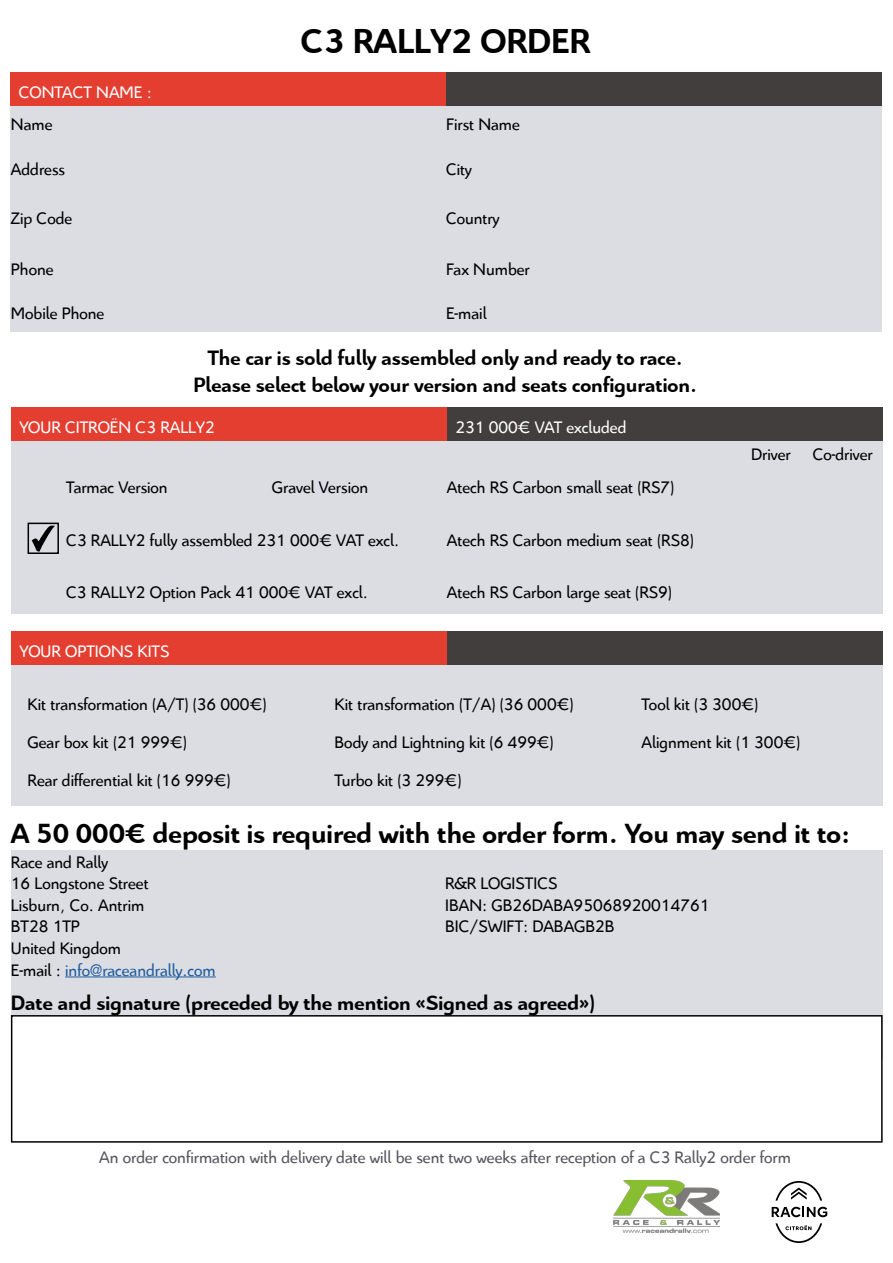
<style>
.page{position:relative;width:893px;height:1263px;background:#fff}
.page>*{position:absolute;margin:0;border:0;box-sizing:border-box;transform-origin:0 0}
.t1{font:700 37.5px "Citroen";color:#000}
.t2{font:700 30px "Citroen";color:#000}
.t3{font:700 22.5px/27px "Citroen";color:#000;text-align:center}
.t4{font:18px/21.6px "Citroen";color:#000}
.t5{font:18px "Citroen";color:#56575d}
.t6{font:18px "Citroen";color:#fff}
.s1{color:#215e9e}
</style>
<div class="page">
<img style="left:613px;top:1180px;width:107px;height:52px">
<svg style="left:772px;top:1181px;width:55px;height:62px"></svg>
<div style="left:10px;top:106px;width:872px;height:225px;background:#dbdde3"></div>
<div style="left:10px;top:72px;width:436px;height:34px;background:#e43e31"></div>
<div style="left:446px;top:72px;width:436px;height:34px;background:#423e3e"></div>
<div style="left:11px;top:850px;width:872px;height:209px;background:#dbdde3"></div>
<hr style="left:65px;top:976px;width:151px;height:1px;background:#215e9e">
<div style="left:12px;top:1016px;width:870px;height:126px;background:#fff"></div>
<div style="left:11px;top:1015px;width:872px;height:128px;border:2px solid #000"></div>
<div style="left:11px;top:441px;width:872px;height:173px;background:#dbdde3"></div>
<div style="left:11px;top:407px;width:436px;height:34px;background:#e43e31"></div>
<div style="left:447px;top:407px;width:436px;height:34px;background:#423e3e"></div>
<svg style="left:31px;top:526px;width:24px;height:25px"></svg>
<div style="left:28px;top:523px;width:31px;height:31px;border:2px solid #000"></div>
<div style="left:11px;top:660px;width:872px;height:146px;background:#dbdde3"></div>
<div style="left:11px;top:631px;width:436px;height:34px;background:#e43e31"></div>
<div style="left:447px;top:631px;width:436px;height:34px;background:#423e3e"></div>
<p class="t6" style="left:19px;top:80px;width:135px">CONTACT NAME :</p>
<p class="t4" style="left:11px;top:113px;width:43px">Name</p>
<p class="t4" style="left:11px;top:158px;width:56px">Address</p>
<p class="t4" style="left:11px;top:207px;width:63px">Zip Code</p>
<p class="t4" style="left:11px;top:257px;width:44px">Phone</p>
<p class="t4" style="left:11px;top:302px;width:95px">Mobile Phone</p>
<h1 class="t1" style="left:301px;top:16px;width:291px">C3 RALLY2 ORDER</h1>
<p class="t4" style="left:446px;top:113px;width:75px">First Name</p>
<p class="t4" style="left:446px;top:158px;width:27px">City</p>
<p class="t4" style="left:446px;top:207px;width:55px">Country</p>
<p class="t4" style="left:446px;top:257px;width:85px">Fax Number</p>
<p class="t4" style="left:446px;top:302px;width:42px">E-mail</p>
<p class="t3" style="left:193px;top:343px;width:505px">The car is sold fully assembled only and ready to race.<br>Please select below your version and seats configuration.</p>
<p class="t6" style="left:19px;top:415px;width:197px">YOUR CITROËN C3 RALLY2</p>
<p class="t6" style="left:455px;top:415px;width:173px">231 000€ VAT excluded</p>
<p class="t4" style="left:66px;top:476px;width:103px">Tarmac Version</p>
<p class="t4" style="left:272px;top:476px;width:98px">Gravel Version</p>
<p class="t4" style="left:66px;top:528px;width:334px">C3 RALLY2 fully assembled 231 000€ VAT excl.</p>
<p class="t4" style="left:447px;top:476px;width:229px">Atech RS Carbon small seat (RS7)</p>
<p class="t4" style="left:447px;top:528px;width:249px">Atech RS Carbon medium seat (RS8)</p>
<p class="t4" style="left:66px;top:581px;width:303px">C3 RALLY2 Option Pack 41 000€ VAT excl.</p>
<p class="t4" style="left:447px;top:581px;width:227px">Atech RS Carbon large seat (RS9)</p>
<p class="t6" style="left:19px;top:639px;width:151px">YOUR OPTIONS KITS</p>
<p class="t4" style="left:751px;top:443px;width:123px">Driver Co-driver</p>
<p class="t4" style="left:28px;top:693px;width:240px">Kit transformation (A/T) (36 000€)</p>
<p class="t4" style="left:335px;top:693px;width:240px">Kit transformation (T/A) (36 000€)</p>
<p class="t4" style="left:28px;top:723px;width:205px;line-height:37.7px">Gear box kit (21 999€)<br>Rear differential kit (16 999€)</p>
<p class="t4" style="left:335px;top:723px;width:221px;line-height:37.7px">Body and Lightning kit (6 499€)<br>Turbo kit (3 299€)</p>
<p class="t4" style="left:642px;top:685px;width:160px;line-height:37.5px">Tool kit (3 300€)<br>Alignment kit (1 300€)</p>
<h2 class="t2" style="left:11px;top:813px;width:841px">A 50 000€ deposit is required with the order form. You may send it to:</h2>
<p class="t4" style="left:11px;top:850px;width:206px">Race and Rally<br>16 Longstone Street<br>Lisburn, Co. Antrim<br>BT28 1TP<br>United Kingdom<br>E-mail : <span class="s1">info@raceandrally.com</span></p>
<p class="t4" style="left:445px;top:872px;width:266px">R&amp;R LOGISTICS<br>IBAN: GB26DABA95068920014761<br>BIC/SWIFT: DABAGB2B</p>
<p class="t3" style="left:11px;top:988px;width:586px">Date and signature (preceded by the mention «Signed as agreed»)</p>
<p class="t5" style="left:99px;top:1145px;width:693px">An order confirmation with delivery date will be sent two weeks after reception of a C3 Rally2 order form</p>
</div>
